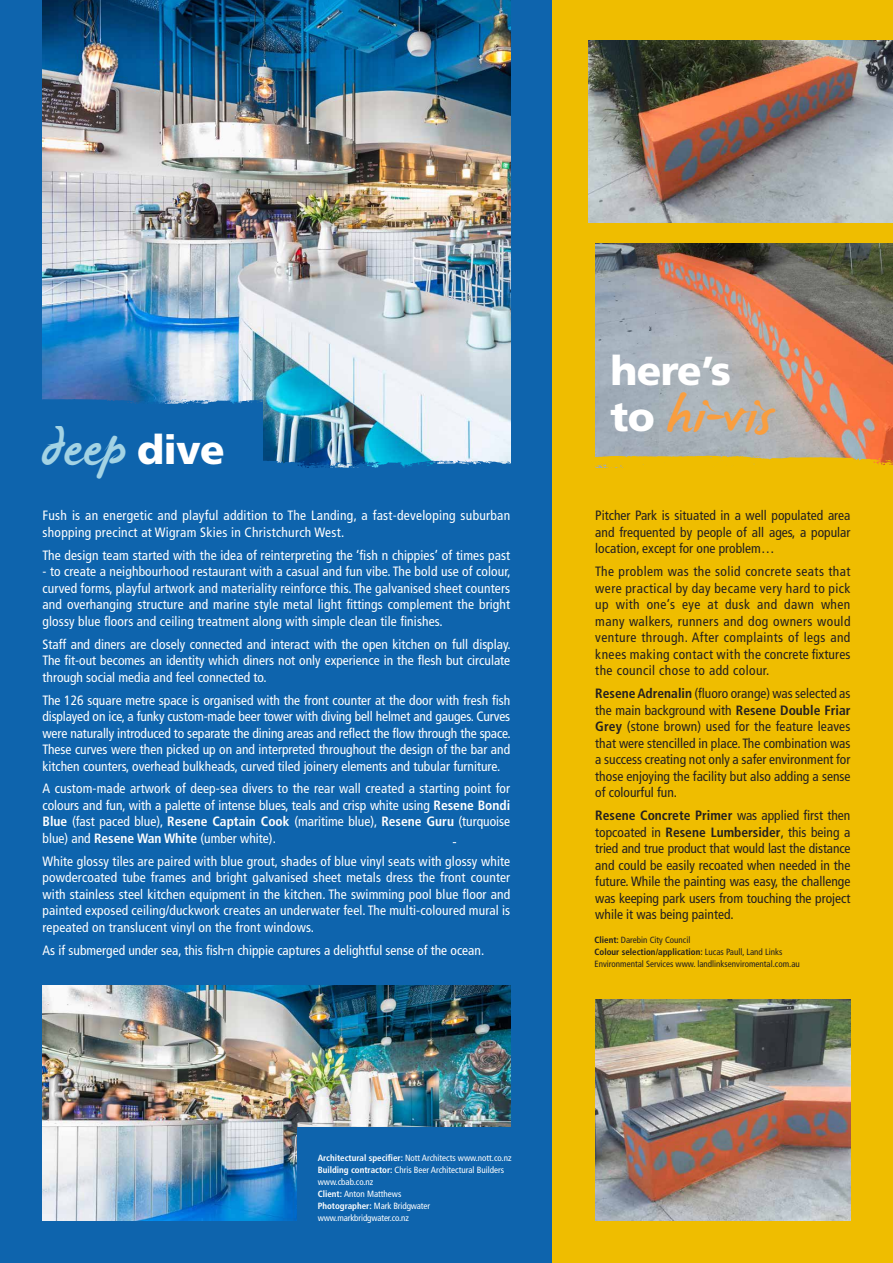
<style>
.page{position:relative;width:893px;height:1263px;background:#fff}
.page>*{position:absolute;margin:0;border:0;box-sizing:border-box;transform-origin:0 0}
.t1{font:49.95px "James Paul";color:#f99e3f}
.t2{font:49.95px "James Paul";color:#a3d3e4}
.t3{font:900 40.5px "Frutiger";color:#fff}
.t4{font:condensed 13.5px/16.5px "Frutiger";letter-spacing:.01em;color:#fff;text-align:justify}
.t5{font:condensed 13.5px/16.5px "Frutiger";color:#231f20;text-align:justify}
.t6{font:condensed 9px/12px "Frutiger";color:#fff}
.t7{font:condensed 9px/12px "Frutiger";color:#231f20}
.s1{font-family:"Frutiger";font-weight:900;font-size:40.5px;color:#fff}
.s2{font-weight:700}
</style>
<div class="page">
<div style="left:0;top:0;width:553px;height:1263px;background:#0e64ad"></div>
<img style="left:43px;top:0;width:467px;height:458px">
<svg style="left:263px;top:458px;width:248px;height:10px"></svg>
<div style="left:553px;top:0;width:340px;height:1263px;background:#efbd00"></div>
<img style="left:43px;top:986px;width:467px;height:234px">
<img style="left:595px;top:999px;width:255px;height:221px">
<img style="left:595px;top:243px;width:298px;height:212px">
<img style="left:588px;top:40px;width:305px;height:182px">
<div style="left:33px;top:404px;width:230px;height:74px;background:#0e64ad"></div>
<div style="left:298px;top:1127px;width:236px;height:106px;background:#0e64ad"></div>
<svg style="left:42px;top:398px;width:221px;height:6px"></svg>
<svg style="left:595px;top:455px;width:298px;height:13px"></svg>
<h1 class="t2" style="left:39px;top:423px;width:187px">deep <span class="s1">dive</span></h1>
<h2 class="t3" style="left:610px;top:347px;width:122px">here’s</h2>
<h1 class="t1" style="left:610px;top:391px;width:162px"><span class="s1">to</span> hi-vis</h1>
<p class="t4" style="left:43px;top:508px;width:469px">Fush is an energetic and playful addition to The Landing, a fast-developing suburban shopping precinct at Wigram Skies in Christchurch West.</p>
<p class="t4" style="left:43px;top:547px;width:469px">The design team started with the idea of reinterpreting the ‘fish n chippies’ of times past</p>
<p class="t4" style="left:43px;top:563px;width:470px">- to create a neighbourhood restaurant with a casual and fun vibe. The bold use of colour, curved forms, playful artwork and materiality reinforce this. The galvanised sheet counters and overhanging structure and marine style metal light fittings complement the bright glossy blue floors and ceiling treatment along with simple clean tile finishes.</p>
<p class="t4" style="left:43px;top:636px;width:470px">Staff and diners are closely connected and interact with the open kitchen on full display.<br>The fit-out becomes an identity which diners not only experience in the flesh but circulate through social media and feel connected to.</p>
<p class="t4" style="left:43px;top:692px;width:470px">The 126 square metre space is organised with the front counter at the door with fresh fish displayed on ice, a funky custom-made beer tower with diving bell helmet and gauges. Curves were naturally introduced to separate the dining areas and reflect the flow through the space.<br>These curves were then picked up on and interpreted throughout the design of the bar and kitchen counters, overhead bulkheads, curved tiled joinery elements and tubular furniture.</p>
<p class="t4" style="left:43px;top:781px;width:469px">A custom-made artwork of deep-sea divers to the rear wall created a starting point for colours and fun, with a palette of intense blues, teals and crisp white using <span class="s2">Resene Bondi Blue</span> (fast paced blue), <span class="s2">Resene Captain Cook</span> (maritime blue), <span class="s2">Resene Guru</span> (turquoise blue) and <span class="s2">Resene Wan White</span> (umber white).</p>
<p class="t4" style="left:43px;top:853px;width:469px">White glossy tiles are paired with blue grout, shades of blue vinyl seats with glossy white powdercoated tube frames and bright galvanised sheet metals dress the front counter with stainless steel kitchen equipment in the kitchen. The swimming pool blue floor and painted exposed ceiling/duckwork creates an underwater feel. The multi-coloured mural is repeated on translucent vinyl on the front windows.</p>
<p class="t4" style="left:43px;top:942px;width:443px">As if submerged under sea, this fish n chippie captures a delightful sense of the ocean.</p>
<p class="t7" style="left:595px;top:934px;width:207px"><span class="s2">Client:</span> Darebin City Council<br><span class="s2">Colour selection/application:</span> Lucas Paull, Land Links<br>Environmental Services www. landlinksenviromental.com.au</p>
<p class="t5" style="left:595px;top:508px;width:257px">Pitcher Park is situated in a well populated area and frequented by people of all ages, a popular location, except for one problem…</p>
<p class="t5" style="left:595px;top:563px;width:257px">The problem was the solid concrete seats that were practical by day became very hard to pick up with one’s eye at dusk and dawn when many walkers, runners and dog owners would venture through. After complaints of legs and knees making contact with the concrete fixtures the council chose to add colour.</p>
<p class="t5" style="left:595px;top:685px;width:257px"><span class="s2">Resene Adrenalin</span> (fluoro orange) was selected as the main background with <span class="s2">Resene Double Friar Grey</span> (stone brown) used for the feature leaves that were stencilled in place. The combination was a success creating not only a safer environment for those enjoying the facility but also adding a sense of colourful fun.</p>
<p class="t5" style="left:595px;top:807px;width:257px"><span class="s2">Resene Concrete Primer</span> was applied first then topcoated in <span class="s2">Resene Lumbersider</span>, this being a tried and true product that would last the distance and could be easily recoated when needed in the future. While the painting was easy, the challenge was keeping park users from touching the project while it was being painted.</p>
<p class="t6" style="left:318px;top:1151px;width:195px"><span class="s2">Architectural specifier:</span> Nott Architects www.nott.co.nz <span class="s2">Building contractor:</span> Chris Beer Architectural Builders www.cbab.co.nz<br><span class="s2">Client:</span> Anton Matthews<br><span class="s2">Photographer:</span> Mark Bridgwater www.markbridgwater.co.nz</p>
</div>
